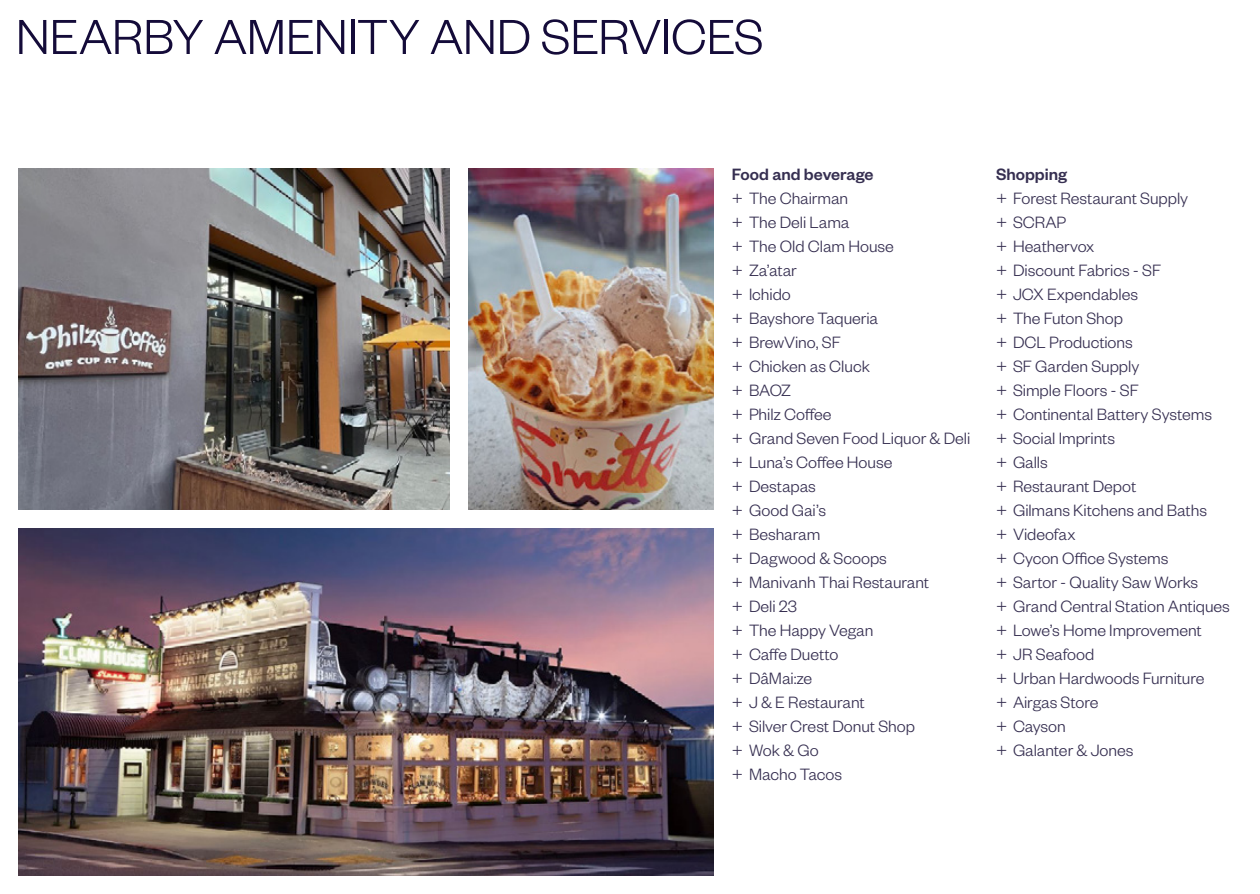
<style>
.page{position:relative;width:1260px;height:894px;background:#fff}
.page>*{position:absolute;margin:0;border:0;box-sizing:border-box;transform-origin:0 0}
.t1{font:300 54px "Founders Grotesk";letter-spacing:-.01em;color:#140b39}
.t2{font:300 18px/24px "Founders Grotesk";letter-spacing:-.005em;color:#362f51}
.t3{font:500 18px "Founders Grotesk";color:#362f51}
</style>
<div class="page">
<img style="left:468px;top:168px;width:246px;height:342px">
<img style="left:18px;top:528px;width:696px;height:348px">
<img style="left:18px;top:168px;width:432px;height:342px">
<h1 class="t1" style="left:16px;top:4px;width:749px">NEARBY AMENITY AND SERVICES</h1>
<p class="t3" style="left:732px;top:163px;width:143px">Food and beverage</p>
<p class="t2" style="left:732px;top:185px;width:240px">+ The Chairman<br>+ The Deli Lama<br>+ The Old Clam House<br>+ Za’atar<br>+ lchido<br>+ Bayshore Taqueria<br>+ BrewVino, SF<br>+ Chicken as Cluck<br>+ BAOZ<br>+ Philz Coffee<br>+ Grand Seven Food Liquor &amp; Deli + Luna’s Coffee House<br>+ Destapas<br>+ Good Gai’s<br>+ Besharam<br>+ Dagwood &amp; Scoops<br>+ Manivanh Thai Restaurant<br>+ Deli 23<br>+ The Happy Vegan<br>+ Caffe Duetto<br>+ DâMai:ze<br>+ J &amp; E Restaurant<br>+ Silver Crest Donut Shop<br>+ Wok &amp; Go<br>+ Macho Tacos</p>
<p class="t3" style="left:996px;top:163px;width:73px">Shopping</p>
<p class="t2" style="left:996px;top:185px;width:235px">+ Forest Restaurant Supply<br>+ SCRAP<br>+ Heathervox<br>+ Discount Fabrics - SF<br>+ JCX Expendables<br>+ The Futon Shop<br>+ DCL Productions<br>+ SF Garden Supply<br>+ Simple Floors - SF<br>+ Continental Battery Systems<br>+ Social Imprints<br>+ Galls<br>+ Restaurant Depot<br>+ Gilmans Kitchens and Baths<br>+ Videofax<br>+ Cycon Office Systems<br>+ Sartor - Quality Saw Works<br>+ Grand Central Station Antiques + Lowe’s Home Improvement<br>+ JR Seafood<br>+ Urban Hardwoods Furniture<br>+ Airgas Store<br>+ Cayson<br>+ Galanter &amp; Jones</p>
</div>
